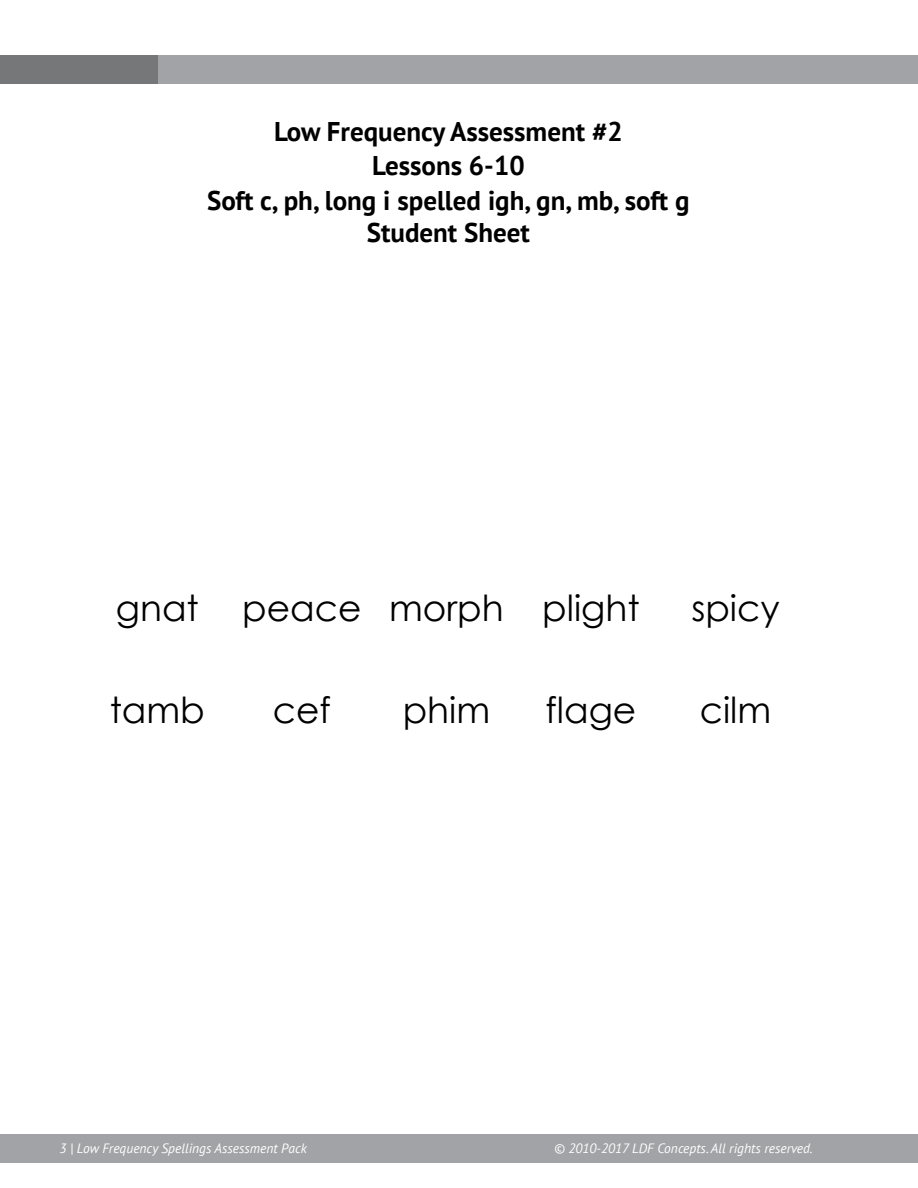
<style>
.page{position:relative;width:918px;height:1188px;background:#fff}
.page>*{position:absolute;margin:0;border:0;box-sizing:border-box;transform-origin:0 0}
.t1{font:36px "Century Gothic";color:#000}
.t2{font:700 27px/33.8px "PT Sans";color:#000;text-align:center}
.t3{font:italic 13.5px "PT Sans";color:#fff}
</style>
<div class="page">
<div style="left:0;top:1134px;width:918px;height:29px;background:#a1a3a6"></div>
<div style="left:0;top:55px;width:918px;height:29px;background:#a1a3a6"></div>
<div style="left:0;top:55px;width:157px;height:29px;background:#757779"></div>
<p class="t2" style="left:207px;top:114px;width:484px">Low Frequency Assessment #2<br>Lessons 6-10<br>Soft c, ph, long i spelled igh, gn, mb, soft g<br>Student Sheet</p>
<h1 class="t1" style="left:116px;top:583px;width:525px">gnat peace morph plight</h1>
<h1 class="t1" style="left:691px;top:583px;width:90px">spicy</h1>
<h1 class="t1" style="left:110px;top:685px;width:97px">tamb</h1>
<h1 class="t1" style="left:273px;top:685px;width:59px">cef</h1>
<h1 class="t1" style="left:403px;top:685px;width:89px">phim</h1>
<h1 class="t1" style="left:546px;top:685px;width:92px">flage</h1>
<h1 class="t1" style="left:700px;top:685px;width:73px">cilm</h1>
<p class="t3" style="left:60px;top:1140px;width:249px">3 | Low Frequency Spellings Assessment Pack</p>
<p class="t3" style="left:554px;top:1140px;width:260px">© 2010-2017 LDF Concepts. All rights reserved.</p>
</div>
